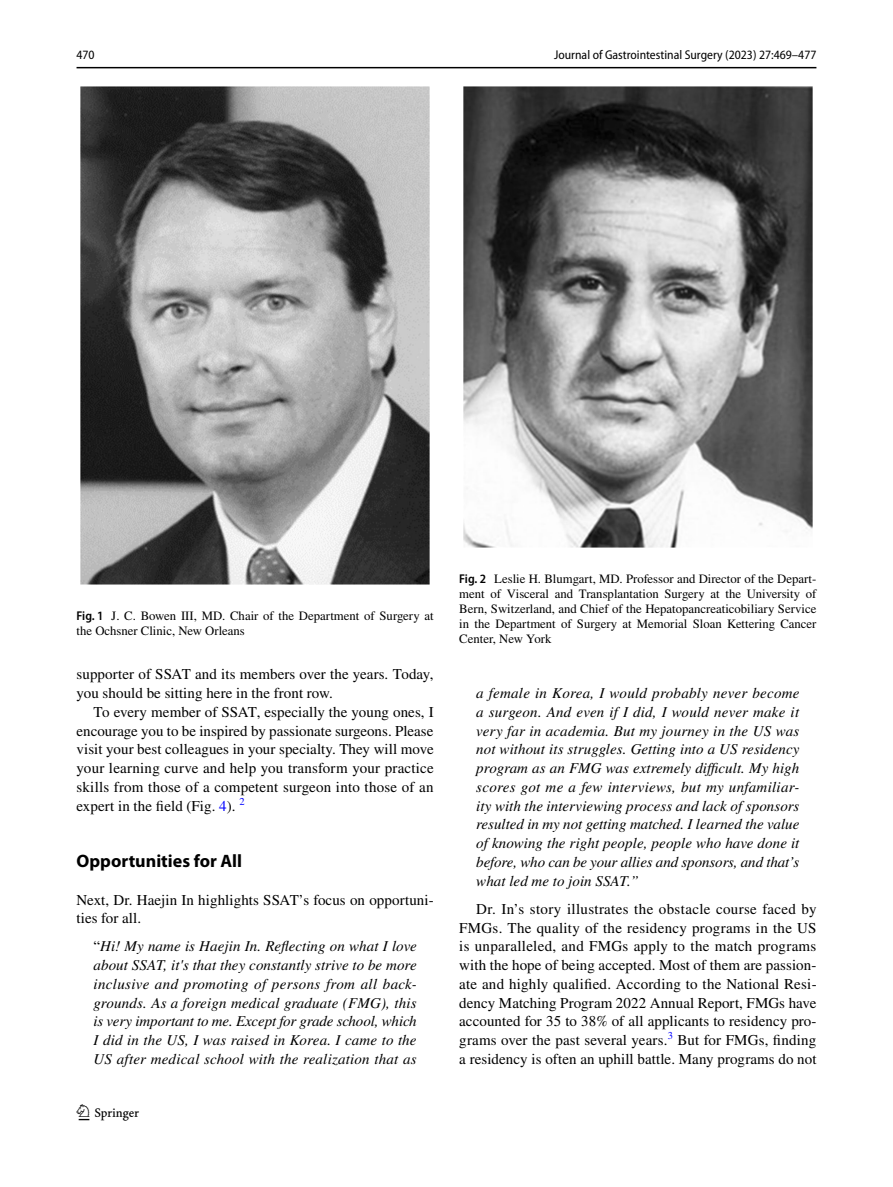
<style>
.page{position:relative;width:893px;height:1187px;background:#fff}
.page>*{position:absolute;margin:0;border:0;box-sizing:border-box;transform-origin:0 0}
.t1{font:22.5px "Springnew Regular 2";color:#000}
.t2{font:700 18px "Myriad Pro";color:#000}
.t3{font:15px/18.8px "STIX";letter-spacing:.005em;color:#000}
.t4{font:italic 15px/18.8px "STIX";letter-spacing:.005em;color:#000;text-align:justify}
.t5{font:12.75px/15px "STIX";color:#000}
.t6{font:semi-condensed 12.75px "Myriad Pro";color:#000}
.s1{font-family:"Myriad Pro";font-weight:600;font-stretch:semi-condensed}
.s2{color:#00f}
.s3{font-style:normal}
</style>
<div class="page">
<hr style="left:77px;top:67px;width:739px;height:1px;background:#000">
<img style="left:81px;top:87px;width:348px;height:497px">
<div style="left:459px;top:87px;width:357px;height:460px;background:linear-gradient(to bottom,#fff,#fff)"></div>
<img style="left:463px;top:87px;width:349px;height:460px">
<p class="t6" style="left:77px;top:48px;width:20px">470</p>
<p class="t6" style="left:554px;top:48px;width:264px">Journal of Gastrointestinal Surgery (2023) 27:469–477</p>
<p class="t5" style="left:77px;top:608px;width:359px"><span class="s1">Fig. 1</span> J. C. Bowen III, MD. Chair of the Department of Surgery at the Ochsner Clinic, New Orleans</p>
<p class="t3" style="left:77px;top:666px;width:358px">supporter of SSAT and its members over the years. Today, you should be sitting here in the front row.</p>
<p class="t3" style="left:77px;top:703px;width:359px;text-align:justify;text-indent:17px">To every member of SSAT, especially the young ones, I encourage you to be inspired by passionate surgeons. Please visit your best colleagues in your specialty. They will move your learning curve and help you transform your practice skills from those of a competent surgeon into those of an expert in the field (Fig. <span class="s2">4</span>). <sup>2</sup></p>
<p class="t2" style="left:77px;top:849px;width:167px">Opportunities for All</p>
<p class="t3" style="left:77px;top:891px;width:359px">Next, Dr. Haejin In highlights SSAT’s focus on opportuni‑ ties for all.</p>
<p class="t4" style="left:94px;top:936px;width:325px"><span class="s3">“</span>Hi! My name is Haejin In. Reflecting on what I love about SSAT, it's that they constantly strive to be more inclusive and promoting of persons from all back&shy;grounds. As a foreign medical graduate (FMG), this is very important to me. Except for grade school, which I did in the US, I was raised in Korea. I came to the US after medical school with the realization that as</p>
<h1 class="t1" style="left:79px;top:1104px;width:62px">1 3</h1>
<p class="t5" style="left:459px;top:571px;width:359px;text-align:justify"><span class="s1">Fig. 2</span> Leslie H. Blumgart, MD. Professor and Director of the Depart‑ ment of Visceral and Transplantation Surgery at the University of Bern, Switzerland, and Chief of the Hepatopancreaticobiliary Service in the Department of Surgery at Memorial Sloan Kettering Cancer Center, New York</p>
<p class="t4" style="left:476px;top:683px;width:325px">a female in Korea, I would probably never become a surgeon. And even if I did, I would never make it very far in academia. But my journey in the US was not without its struggles. Getting into a US residency program as an FMG was extremely difficult. My high scores got me a few interviews, but my unfamiliar&shy;ity with the interviewing process and lack of sponsors resulted in my not getting matched. I learned the value of knowing the right people, people who have done it before, who can be your allies and sponsors, and that’s what led me to join SSAT.”</p>
<p class="t3" style="left:459px;top:900px;width:359px;text-align:justify;text-indent:17px">Dr. In’s story illustrates the obstacle course faced by FMGs. The quality of the residency programs in the US is unparalleled, and FMGs apply to the match programs with the hope of being accepted. Most of them are passion‑ ate and highly qualified. According to the National Resi‑ dency Matching Program 2022 Annual Report, FMGs have accounted for 35 to 38% of all applicants to residency pro‑ grams over the past several years.<sup>3</sup> But for FMGs, finding a residency is often an uphill battle. Many programs do not</p>
</div>
